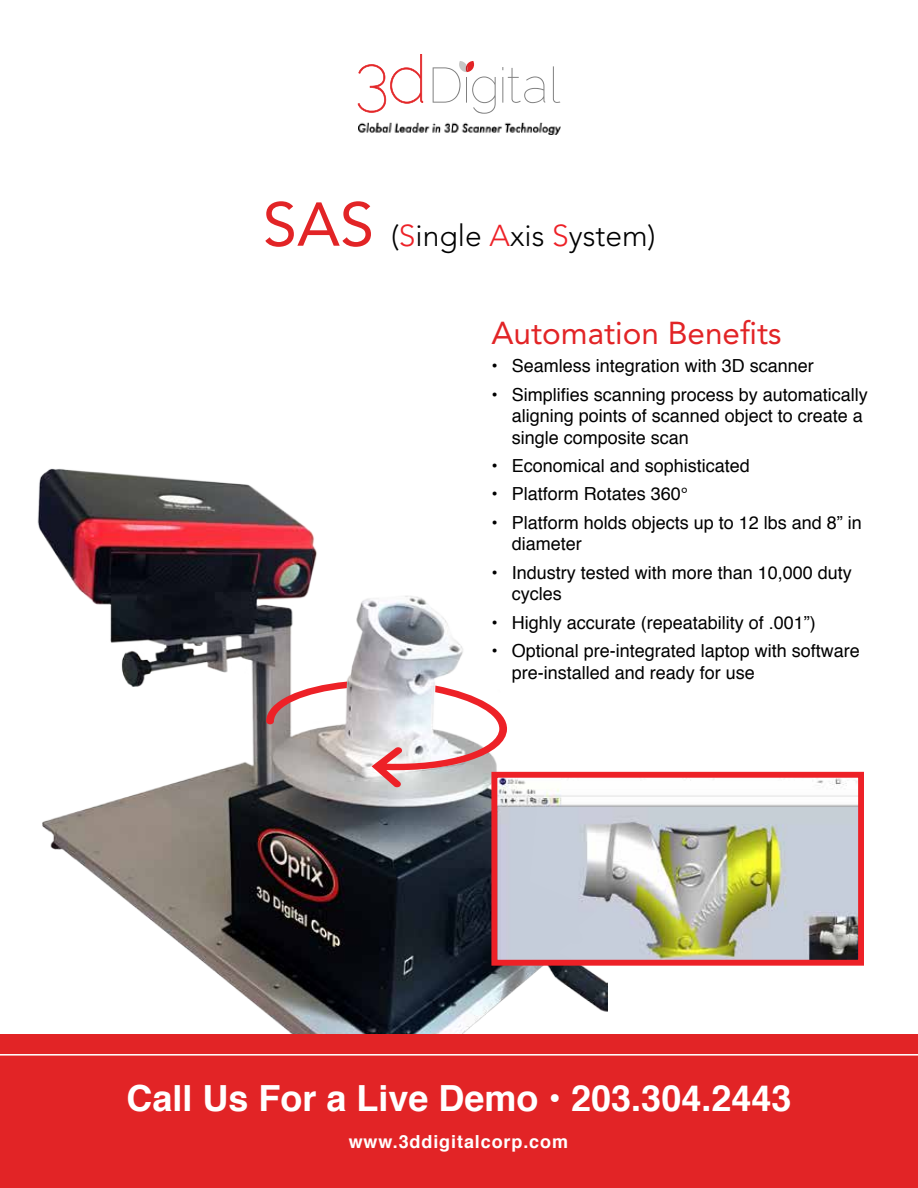
<style>
.page{position:relative;width:918px;height:1188px;background:#fff}
.page>*{position:absolute;margin:0;border:0;box-sizing:border-box;transform-origin:0 0}
.t1{font:700 36px "Helvetica";color:#fff}
.t2{font:31.5px "Avenir LT Std";color:#e22426}
.t3{font:300 30px "Avenir LT Std";color:#000}
.t4{font:18px/21.6px "Helvetica";color:#000}
.t5{font:700 18px "Helvetica";letter-spacing:.05em;color:#fff}
.s1{font-weight:400;font-size:61.2px;color:#e22426}
.s2{color:#ed2127}
</style>
<div class="page">
<img style="left:37px;top:468px;width:571px;height:566px">
<div style="left:0;top:1034px;width:918px;height:154px;background:#e22426"></div>
<hr style="left:0;top:1054px;width:918px;height:2px;background:#fff">
<svg style="left:502px;top:67px;width:43px;height:36px"></svg>
<svg style="left:553px;top:66px;width:7px;height:37px"></svg>
<svg style="left:358px;top:54px;width:65px;height:59px"></svg>
<svg style="left:433px;top:61px;width:63px;height:53px"></svg>
<img style="left:358px;top:122px;width:202px;height:13px">
<img style="left:498px;top:779px;width:359px;height:180px">
<div style="left:491px;top:772px;width:373px;height:194px;border:6px solid #ed2127"></div>
<svg style="left:266px;top:682px;width:242px;height:106px"></svg>
<h3 class="t3" style="left:263px;top:218px;width:394px"><span class="s1">SAS</span> (<span class="s2">S</span>ingle <span class="s2">A</span>xis <span class="s2">S</span>ystem)</h3>
<h2 class="t2" style="left:491px;top:315px;width:292px">Automation Benefits</h2>
<p class="t4" style="left:491px;top:356px;width:324px">• Seamless integration with 3D scanner</p>
<p class="t4" style="left:512px;top:384px;width:358px;text-indent:-20px">• Simplifies scanning process by automatically aligning points of scanned object to create a single composite scan</p>
<p class="t4" style="left:491px;top:456px;width:260px">• Economical and sophisticated</p>
<p class="t4" style="left:491px;top:484px;width:198px">• Platform Rotates 360°</p>
<p class="t4" style="left:512px;top:512px;width:352px;text-indent:-20px">• Platform holds objects up to 12 lbs and 8” in diameter</p>
<p class="t4" style="left:512px;top:562px;width:342px;text-indent:-20px">• Industry tested with more than 10,000 duty cycles</p>
<p class="t4" style="left:491px;top:612px;width:326px">• Highly accurate (repeatability of .001”)</p>
<p class="t4" style="left:512px;top:640px;width:350px;text-indent:-20px">• Optional pre-integrated laptop with software pre-installed and ready for use</p>
<h1 class="t1" style="left:127px;top:1069px;width:666px">Call Us For a Live Demo • 203.304.2443</h1>
<p class="t5" style="left:349px;top:1127px;width:221px">www.3ddigitalcorp.com</p>
</div>
